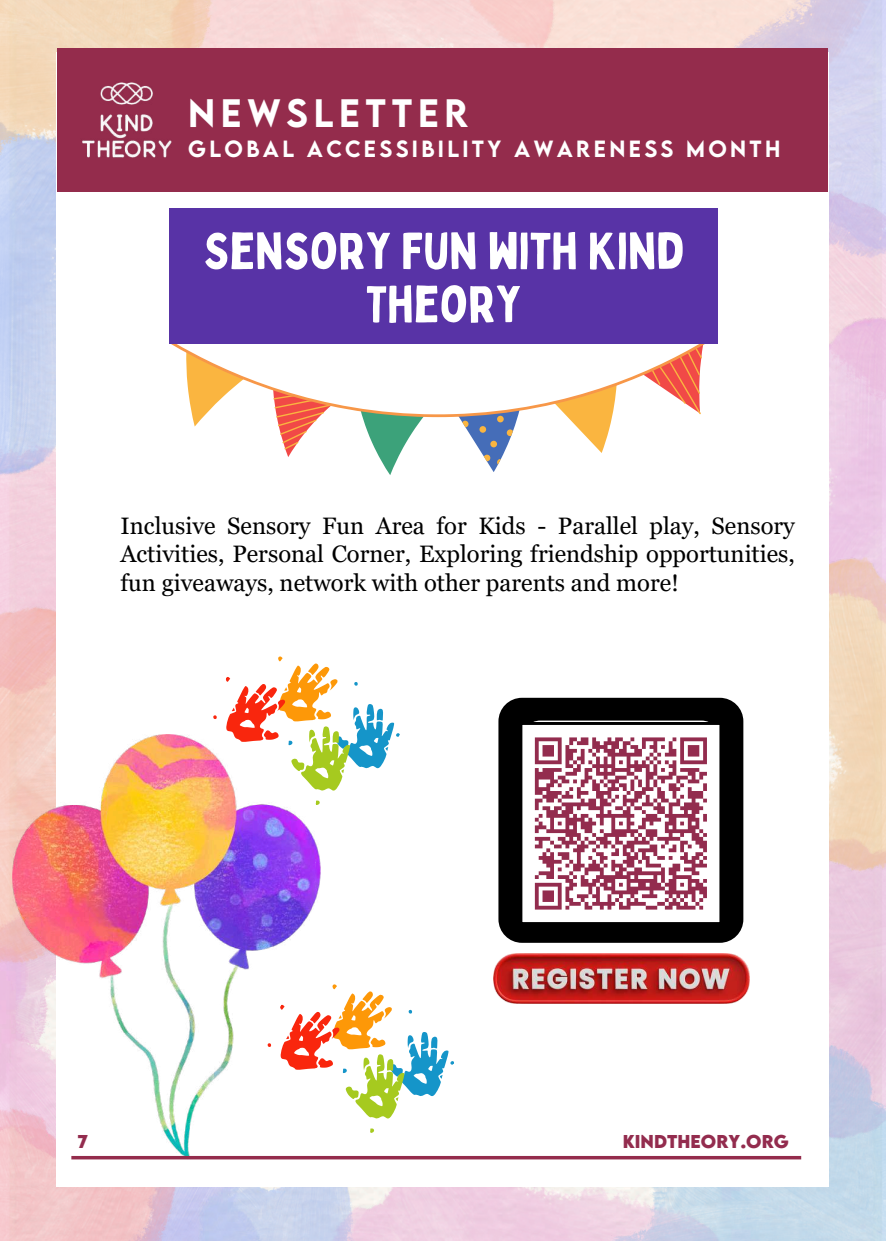
<style>
.page{position:relative;width:886px;height:1241px;background:#fff}
.page>*{position:absolute;margin:0;border:0;box-sizing:border-box;transform-origin:0 0}
.t1{font:50.62px/53.2px "Bobby Jones";color:#fff;text-align:center}
.t2{font:500 35.25px "LEMONMILK";letter-spacing:.16em;color:#fff}
.t3{font:23.75px/28.1px "Georgia Pro";color:#000;text-align:justify}
.t4{font:500 20.88px "LEMONMILK";letter-spacing:.16em;color:#fff}
.t5{font:700 16.5px "LEMONMILK";color:#932c4e}
</style>
<div class="page">
<div style="left:424px;top:1187px;width:135px;height:53px;background:#efcde1"></div>
<img style="left:179px;top:1187px;width:245px;height:53px">
<img style="left:0;top:172px;width:56px;height:338px">
<img style="left:705px;top:0;width:181px;height:259px">
<img style="left:829px;top:294px;width:57px;height:234px">
<img style="left:559px;top:1038px;width:327px;height:202px">
<img style="left:0;top:1106px;width:179px;height:134px">
<img style="left:0;top:0;width:213px;height:172px">
<img style="left:829px;top:528px;width:57px;height:378px">
<div style="left:57px;top:52px;width:772px;height:1134px;background:#fff"></div>
<img style="left:12px;top:734px;width:309px;height:425px">
<svg style="left:71px;top:1155px;width:730px;height:4px;fill:#942c4c"></svg>
<div style="left:57px;top:48px;width:770px;height:144px;background:#942c4c"></div>
<img style="left:82px;top:82px;width:90px;height:76px">
<svg style="left:383px;top:464px;width:12px;height:11px"></svg>
<svg style="left:488px;top:464px;width:11px;height:8px"></svg>
<svg style="left:192px;top:417px;width:420px;height:47px"></svg>
<svg style="left:171px;top:344px;width:534px;height:73px"></svg>
<div style="left:169px;top:209px;width:549px;height:135px;background:#5833a6"></div>
<div style="left:498px;top:697px;width:245px;height:245px;background:#000"></div>
<svg style="left:520px;top:722px;width:202px;height:202px"></svg>
<img style="left:493px;top:953px;width:256px;height:50px">
<svg style="left:267px;top:982px;width:187px;height:151px"></svg>
<svg style="left:213px;top:656px;width:187px;height:149px"></svg>
<h2 class="t2" style="left:188px;top:89px;width:282px">NEWSLETTER</h2>
<p class="t4" style="left:188px;top:134px;width:594px">GLOBAL ACCESSIBILITY AWARENESS MONTH</p>
<h1 class="t1" style="left:203px;top:223px;width:482px">SENSORY FUN WITH KIND<br>THEORY</h1>
<p class="t3" style="left:121px;top:512px;width:676px">Inclusive Sensory Fun Area for Kids - Parallel play, Sensory Activities, Personal Corner, Exploring friendship opportunities, fun giveaways, network with other parents and more!</p>
<p class="t5" style="left:78px;top:1129px;width:12px">7</p>
<p class="t5" style="left:623px;top:1129px;width:168px">KINDTHEORY.ORG</p>
</div>
